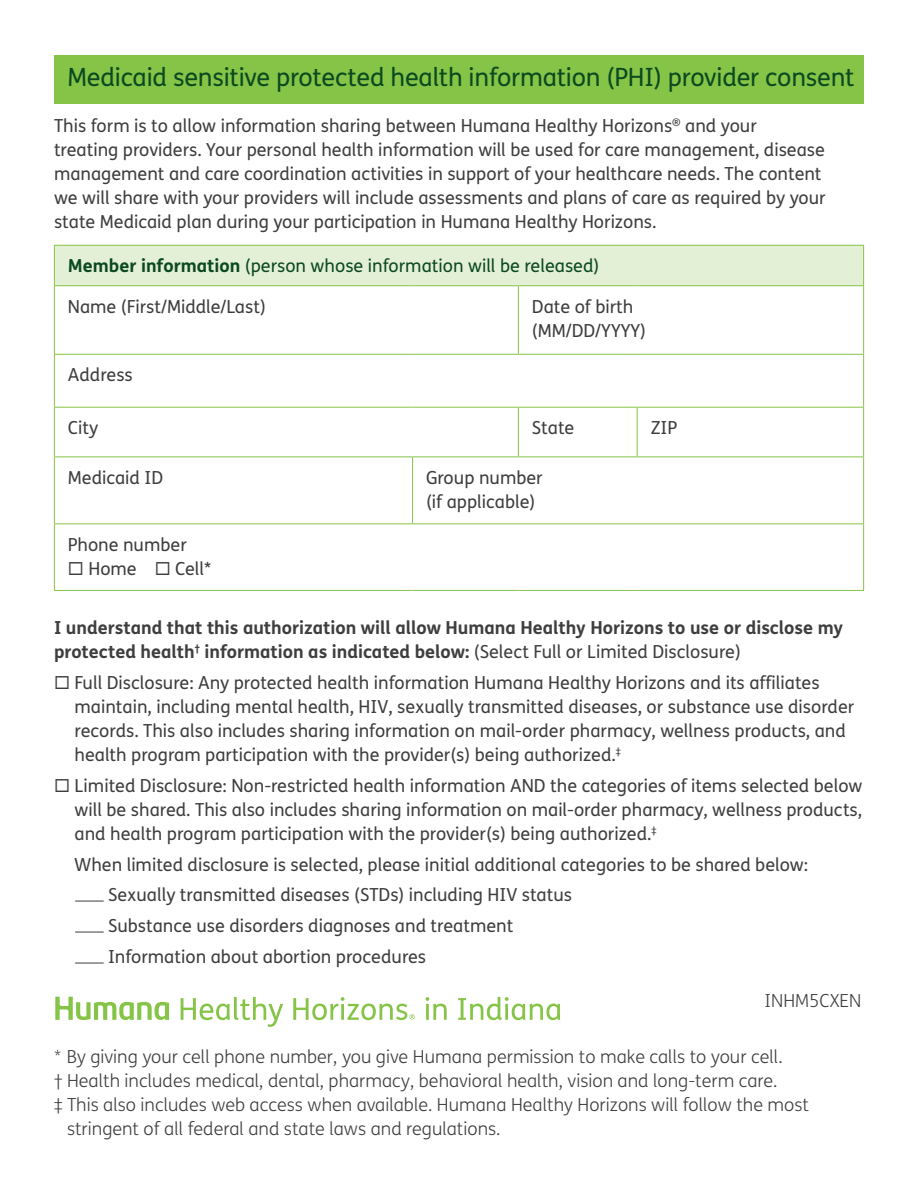
<style>
.page{position:relative;width:918px;height:1188px;background:#fff}
.page>*{position:absolute;margin:0;border:0;box-sizing:border-box;transform-origin:0 0}
.t1{font:25.2px "FS Humana";letter-spacing:-.01em;color:#0b4920}
.t2{font:18px/24px "FS Humana";color:#3e3e3f}
.t3{font:300 18px/24px "FS Humana";color:#3e3e3f}
.t4{font:700 18px/24px "FS Humana";color:#3e3e3f}
.t5{font:18px "FS Humana";color:#0b4920}
.s1{font-weight:700}
.s2{font-weight:400}
</style>
<div class="page">
<div style="left:55px;top:55px;width:809px;height:49px;background:#85c447"></div>
<div style="left:54px;top:245px;width:810px;height:41px;background:#e3f0d5"></div>
<hr style="left:54px;top:286px;width:1px;height:68px;background:#85c447">
<hr style="left:518px;top:286px;width:1px;height:68px;background:#85c447">
<hr style="left:863px;top:286px;width:1px;height:68px;background:#85c447">
<hr style="left:54px;top:354px;width:359px;height:1px;background:#85c447">
<hr style="left:54px;top:355px;width:1px;height:52px;background:#85c447">
<hr style="left:413px;top:354px;width:105px;height:1px;background:#85c447">
<hr style="left:518px;top:354px;width:119px;height:1px;background:#85c447">
<hr style="left:637px;top:354px;width:227px;height:1px;background:#85c447">
<hr style="left:863px;top:355px;width:1px;height:52px;background:#85c447">
<hr style="left:54px;top:407px;width:359px;height:1px;background:#85c447">
<hr style="left:54px;top:408px;width:1px;height:49px;background:#85c447">
<hr style="left:413px;top:407px;width:105px;height:1px;background:#85c447">
<hr style="left:518px;top:407px;width:119px;height:1px;background:#85c447">
<hr style="left:518px;top:408px;width:1px;height:49px;background:#85c447">
<hr style="left:637px;top:407px;width:227px;height:1px;background:#85c447">
<hr style="left:637px;top:408px;width:1px;height:49px;background:#85c447">
<hr style="left:863px;top:408px;width:1px;height:49px;background:#85c447">
<hr style="left:54px;top:457px;width:359px;height:1px;background:#85c447">
<hr style="left:54px;top:457px;width:1px;height:66px;background:#85c447">
<hr style="left:413px;top:457px;width:105px;height:1px;background:#85c447">
<hr style="left:412px;top:457px;width:1px;height:66px;background:#85c447">
<hr style="left:518px;top:457px;width:119px;height:1px;background:#85c447">
<hr style="left:637px;top:457px;width:227px;height:1px;background:#85c447">
<hr style="left:863px;top:457px;width:1px;height:66px;background:#85c447">
<hr style="left:54px;top:523px;width:359px;height:1px;background:#85c447">
<hr style="left:54px;top:524px;width:1px;height:66px;background:#85c447">
<hr style="left:413px;top:523px;width:105px;height:1px;background:#85c447">
<hr style="left:518px;top:523px;width:119px;height:1px;background:#85c447">
<hr style="left:637px;top:523px;width:227px;height:1px;background:#85c447">
<hr style="left:863px;top:524px;width:1px;height:66px;background:#85c447">
<hr style="left:54px;top:590px;width:359px;height:1px;background:#85c447">
<hr style="left:413px;top:590px;width:105px;height:1px;background:#85c447">
<hr style="left:518px;top:590px;width:119px;height:1px;background:#85c447">
<hr style="left:637px;top:590px;width:227px;height:1px;background:#85c447">
<hr style="left:54px;top:245px;width:359px;height:1px;background:#85c447">
<hr style="left:54px;top:246px;width:1px;height:39px;background:#85c447">
<hr style="left:413px;top:245px;width:105px;height:1px;background:#85c447">
<hr style="left:518px;top:245px;width:119px;height:1px;background:#85c447">
<hr style="left:637px;top:245px;width:227px;height:1px;background:#85c447">
<hr style="left:863px;top:246px;width:1px;height:39px;background:#85c447">
<hr style="left:54px;top:285px;width:359px;height:1px;background:#85c447">
<hr style="left:413px;top:285px;width:105px;height:1px;background:#85c447">
<hr style="left:518px;top:285px;width:119px;height:1px;background:#85c447">
<hr style="left:637px;top:285px;width:227px;height:1px;background:#85c447">
<svg style="left:75px;top:901px;width:29px;height:1px"></svg>
<svg style="left:75px;top:932px;width:29px;height:1px"></svg>
<svg style="left:75px;top:963px;width:29px;height:1px"></svg>
<svg style="left:181px;top:997px;width:102px;height:30px"></svg>
<svg style="left:426px;top:997px;width:21px;height:23px"></svg>
<svg style="left:458px;top:997px;width:102px;height:23px"></svg>
<svg style="left:55px;top:997px;width:114px;height:23px"></svg>
<svg style="left:293px;top:997px;width:122px;height:23px"></svg>
<p class="t1" style="left:68px;top:60px;width:789px">Medicaid sensitive protected health information (PHI) provider consent</p>
<p class="t2" style="left:54px;top:113px;width:773px">This form is to allow information sharing between Humana Healthy Horizons<sup>®</sup> and your treating providers. Your personal health information will be used for care management, disease management and care coordination activities in support of your healthcare needs. The content we will share with your providers will include assessments and plans of care as required by your state Medicaid plan during your participation in Humana Healthy Horizons.</p>
<p class="t5" style="left:68px;top:254px;width:533px"><span class="s1">Member information</span> (person whose information will be released)</p>
<p class="t2" style="left:68px;top:294px;width:200px">Name (First/Middle/Last)</p>
<p class="t2" style="left:532px;top:294px;width:116px">Date of birth (MM/DD/YYYY)</p>
<p class="t2" style="left:68px;top:363px;width:66px">Address</p>
<p class="t2" style="left:68px;top:416px;width:32px">City</p>
<p class="t2" style="left:532px;top:416px;width:44px">State</p>
<p class="t2" style="left:651px;top:416px;width:28px">ZIP</p>
<p class="t2" style="left:68px;top:465px;width:97px">Medicaid ID</p>
<p class="t2" style="left:426px;top:465px;width:118px">Group number (if applicable)</p>
<p class="t2" style="left:68px;top:532px;width:120px">Phone number</p>
<p class="t2" style="left:68px;top:556px;width:145px">◻ Home ◻ Cell*</p>
<p class="t4" style="left:54px;top:615px;width:791px">I understand that this authorization will allow Humana Healthy Horizons to use or disclose my protected health<sup>†</sup> information as indicated below: <span class="s2">(Select Full or Limited Disclosure)</span></p>
<p class="t2" style="left:75px;top:670px;width:781px;text-indent:-21px">◻ Full Disclosure: Any protected health information Humana Healthy Horizons and its affiliates maintain, including mental health, HIV, sexually transmitted diseases, or substance use disorder records. This also includes sharing information on mail-order pharmacy, wellness products, and health program participation with the provider(s) being authorized.<sup>‡</sup></p>
<p class="t2" style="left:75px;top:773px;width:790px;text-align:justify;text-indent:-21px">◻ Limited Disclosure: Non-restricted health information AND the categories of items selected below will be shared. This also includes sharing information on mail-order pharmacy, wellness products, and health program participation with the provider(s) being authorized.<sup>‡</sup></p>
<p class="t2" style="left:74px;top:852px;width:736px">When limited disclosure is selected, please initial additional categories to be shared below:</p>
<p class="t2" style="left:108px;top:883px;width:466px">Sexually transmitted diseases (STDs) including HIV status</p>
<p class="t2" style="left:108px;top:913px;width:407px">Substance use disorders diagnoses and treatment</p>
<p class="t2" style="left:108px;top:944px;width:320px">Information about abortion procedures</p>
<p class="t3" style="left:765px;top:988px;width:98px">INHM5CXEN</p>
<p class="t3" style="left:54px;top:1045px;width:730px">* By giving your cell phone number, you give Humana permission to make calls to your cell.</p>
<p class="t3" style="left:54px;top:1069px;width:725px">† Health includes medical, dental, pharmacy, behavioral health, vision and long-term care.</p>
<p class="t3" style="left:67px;top:1093px;width:744px;text-indent:-13px">‡ This also includes web access when available. Humana Healthy Horizons will follow the most stringent of all federal and state laws and regulations.</p>
</div>
